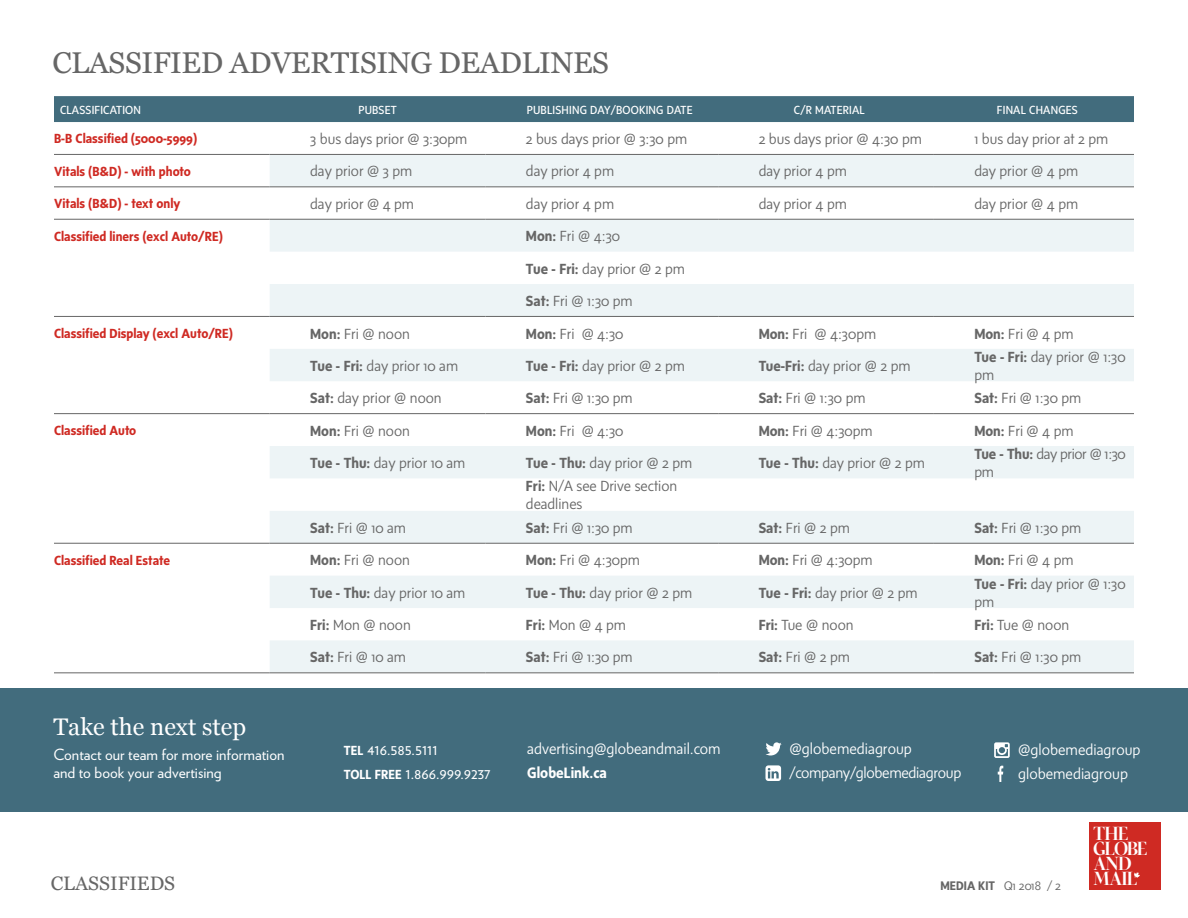
<style>
.page{position:relative;width:1188px;height:918px;background:#fff}
.page>*{position:absolute;margin:0;border:0;box-sizing:border-box;transform-origin:0 0}
.t1{font:30px "Georgia";letter-spacing:-.015em;color:#666}
.t2{font:24px "Georgia";color:#fff}
.t3{font:700 19.5px/15px "Pratt Fine";letter-spacing:-.05em;color:#fff}
.t4{font:19.5px "Georgia";color:#666}
.t5{font:15.3px/24px "Verlag";color:#fff}
.t6{font:300 15.3px/24px "G Msans";color:#fff}
.t7{font:300 15.3px/24px "G Msans";letter-spacing:-.02em;color:#fff}
.t8{font:700 15.3px "G Msans";color:#fff}
.t9{font:300 15px/18px "G Msans";color:#666}
.t10{font:300 15px/18px "G Msans";letter-spacing:-.025em;color:#666}
.t11{font:700 13.5px "G Msans";color:#cf2a23}
.t12{font:700 12.75px "G Msans";color:#666}
.t13{font:12px "G Msans";letter-spacing:.015em;color:#fff}
.s1{font-weight:700}
.s2{font-family:"G Msans";font-weight:700;font-size:13.5px}
.s3{font-weight:300}
</style>
<div class="page">
<div style="left:1089px;top:822px;width:72px;height:68px;background:#cf2a23"></div>
<svg style="left:1134px;top:872px;width:6px;height:6px"></svg>
<div style="left:0;top:688px;width:1188px;height:124px;background:#426c7d"></div>
<svg style="left:766px;top:742px;width:16px;height:14px"></svg>
<svg style="left:766px;top:765px;width:15px;height:16px"></svg>
<svg style="left:994px;top:742px;width:16px;height:16px"></svg>
<svg style="left:998px;top:766px;width:5px;height:16px"></svg>
<div style="left:54px;top:96px;width:1080px;height:26px;background:#426c7d"></div>
<svg style="left:270px;top:155px;width:864px;height:518px;fill:#edf4f6"></svg>
<hr style="left:54px;top:219px;width:216px;height:1px;background:#666">
<hr style="left:54px;top:316px;width:216px;height:1px;background:#666">
<hr style="left:54px;top:413px;width:216px;height:1px;background:#666">
<hr style="left:270px;top:413px;width:215px;height:1px;background:#666">
<hr style="left:485px;top:413px;width:233px;height:1px;background:#666">
<hr style="left:718px;top:413px;width:216px;height:1px;background:#666">
<hr style="left:934px;top:413px;width:200px;height:1px;background:#666">
<hr style="left:54px;top:543px;width:216px;height:1px;background:#666">
<hr style="left:54px;top:673px;width:216px;height:1px;background:#666">
<hr style="left:54px;top:187px;width:216px;height:1px;background:#666">
<hr style="left:54px;top:154px;width:216px;height:1px;background:#666">
<hr style="left:270px;top:673px;width:215px;height:1px;background:#666">
<hr style="left:485px;top:673px;width:233px;height:1px;background:#666">
<hr style="left:718px;top:673px;width:216px;height:1px;background:#666">
<hr style="left:934px;top:673px;width:200px;height:1px;background:#666">
<hr style="left:270px;top:543px;width:215px;height:1px;background:#666">
<hr style="left:485px;top:543px;width:233px;height:1px;background:#666">
<hr style="left:718px;top:543px;width:216px;height:1px;background:#666">
<hr style="left:934px;top:543px;width:200px;height:1px;background:#666">
<hr style="left:270px;top:316px;width:215px;height:1px;background:#666">
<hr style="left:485px;top:316px;width:233px;height:1px;background:#666">
<hr style="left:718px;top:316px;width:216px;height:1px;background:#666">
<hr style="left:934px;top:316px;width:200px;height:1px;background:#666">
<hr style="left:270px;top:187px;width:215px;height:1px;background:#666">
<hr style="left:485px;top:187px;width:233px;height:1px;background:#666">
<hr style="left:718px;top:187px;width:216px;height:1px;background:#666">
<hr style="left:934px;top:187px;width:200px;height:1px;background:#666">
<hr style="left:270px;top:219px;width:215px;height:1px;background:#666">
<hr style="left:485px;top:219px;width:233px;height:1px;background:#666">
<hr style="left:718px;top:219px;width:216px;height:1px;background:#666">
<hr style="left:934px;top:219px;width:200px;height:1px;background:#666">
<hr style="left:270px;top:154px;width:215px;height:1px;background:#666">
<hr style="left:485px;top:154px;width:233px;height:1px;background:#666">
<hr style="left:718px;top:154px;width:216px;height:1px;background:#666">
<hr style="left:934px;top:154px;width:200px;height:1px;background:#666">
<h1 class="t1" style="left:52px;top:41px;width:558px">CLASSIFIED ADVERTISING DEADLINES</h1>
<p class="t13" style="left:60px;top:103px;width:82px">CLASSIFICATION</p>
<p class="t13" style="left:358px;top:103px;width:40px">PUBSET</p>
<p class="t13" style="left:527px;top:103px;width:167px">PUBLISHING DAY/BOOKING DATE</p>
<p class="t13" style="left:794px;top:103px;width:72px">C/R MATERIAL</p>
<p class="t13" style="left:997px;top:103px;width:82px">FINAL CHANGES</p>
<p class="t11" style="left:54px;top:131px;width:145px">B-B Classified (5000-5999)</p>
<p class="t9" style="left:310px;top:130px;width:159px">3 bus days prior @ 3:30pm</p>
<p class="t9" style="left:526px;top:130px;width:163px">2 bus days prior @ 3:30 pm</p>
<p class="t9" style="left:759px;top:130px;width:165px">2 bus days prior @ 4:30 pm</p>
<p class="t9" style="left:974px;top:130px;width:135px">1 bus day prior at 2 pm</p>
<p class="t11" style="left:54px;top:164px;width:138px">Vitals (B&amp;D) - with photo</p>
<p class="t9" style="left:310px;top:162px;width:104px">day prior @ 3 pm</p>
<p class="t9" style="left:526px;top:162px;width:90px">day prior 4 pm</p>
<p class="t9" style="left:759px;top:162px;width:90px">day prior 4 pm</p>
<p class="t9" style="left:974px;top:162px;width:105px">day prior @ 4 pm</p>
<p class="t11" style="left:54px;top:196px;width:128px">Vitals (B&amp;D) - text only</p>
<p class="t9" style="left:310px;top:195px;width:105px">day prior @ 4 pm</p>
<p class="t9" style="left:526px;top:195px;width:90px">day prior 4 pm</p>
<p class="t9" style="left:759px;top:195px;width:90px">day prior 4 pm</p>
<p class="t9" style="left:974px;top:195px;width:105px">day prior @ 4 pm</p>
<p class="t11" style="left:54px;top:228px;width:170px">Classified liners (excl Auto/RE)</p>
<p class="t9" style="left:526px;top:220px;width:161px;line-height:32.2px"><span class="s1">Mon:</span> Fri @ 4:30<br><span class="s1">Tue - Fri:</span> day prior @ 2 pm<br><span class="s1">Sat:</span> Fri @ 1:30 pm</p>
<p class="t11" style="left:54px;top:326px;width:180px">Classified Display (excl Auto/RE)</p>
<p class="t9" style="left:310px;top:324px;width:101px"><span class="s1">Mon:</span> Fri @ noon</p>
<p class="t9" style="left:526px;top:324px;width:99px"><span class="s1">Mon:</span> Fri @ 4:30</p>
<p class="t9" style="left:759px;top:324px;width:119px"><span class="s1">Mon:</span> Fri @ 4:30pm</p>
<p class="t9" style="left:974px;top:324px;width:101px"><span class="s1">Mon:</span> Fri @ 4 pm</p>
<p class="t9" style="left:310px;top:357px;width:149px"><span class="s1">Tue - Fri:</span> day prior 10 am</p>
<p class="t9" style="left:526px;top:357px;width:161px"><span class="s1">Tue - Fri:</span> day prior @ 2 pm</p>
<p class="t9" style="left:759px;top:357px;width:154px"><span class="s1">Tue-Fri:</span> day prior @ 2 pm</p>
<p class="t9" style="left:974px;top:348px;width:153px"><span class="s1">Tue - Fri:</span> day prior @ 1:30 pm</p>
<p class="t9" style="left:310px;top:389px;width:133px"><span class="s1">Sat:</span> day prior @ noon</p>
<p class="t9" style="left:526px;top:389px;width:108px"><span class="s1">Sat:</span> Fri @ 1:30 pm</p>
<p class="t9" style="left:759px;top:389px;width:108px"><span class="s1">Sat:</span> Fri @ 1:30 pm</p>
<p class="t9" style="left:974px;top:389px;width:108px"><span class="s1">Sat:</span> Fri @ 1:30 pm</p>
<p class="t11" style="left:54px;top:423px;width:84px">Classified Auto</p>
<p class="t9" style="left:310px;top:422px;width:101px"><span class="s1">Mon:</span> Fri @ noon</p>
<p class="t9" style="left:526px;top:422px;width:99px"><span class="s1">Mon:</span> Fri @ 4:30</p>
<p class="t9" style="left:759px;top:422px;width:115px"><span class="s1">Mon:</span> Fri @ 4:30pm</p>
<p class="t9" style="left:974px;top:422px;width:101px"><span class="s1">Mon:</span> Fri @ 4 pm</p>
<p class="t9" style="left:310px;top:454px;width:157px"><span class="s1">Tue - Thu:</span> day prior 10 am</p>
<p class="t9" style="left:526px;top:454px;width:168px"><span class="s1">Tue - Thu:</span> day prior @ 2 pm</p>
<p class="t9" style="left:759px;top:454px;width:168px"><span class="s1">Tue - Thu:</span> day prior @ 2 pm</p>
<p class="t10" style="left:974px;top:445px;width:153px"><span class="s1">Tue - Thu:</span> day prior @ 1:30 pm</p>
<p class="t9" style="left:526px;top:477px;width:153px"><span class="s1">Fri:</span> N/A see Drive section deadlines</p>
<p class="t9" style="left:310px;top:519px;width:97px"><span class="s1">Sat:</span> Fri @ 10 am</p>
<p class="t9" style="left:526px;top:519px;width:108px"><span class="s1">Sat:</span> Fri @ 1:30 pm</p>
<p class="t9" style="left:759px;top:519px;width:93px"><span class="s1">Sat:</span> Fri @ 2 pm</p>
<p class="t9" style="left:974px;top:519px;width:108px"><span class="s1">Sat:</span> Fri @ 1:30 pm</p>
<p class="t11" style="left:54px;top:552px;width:118px">Classified Real Estate</p>
<p class="t9" style="left:310px;top:551px;width:101px"><span class="s1">Mon:</span> Fri @ noon</p>
<p class="t9" style="left:526px;top:551px;width:116px"><span class="s1">Mon:</span> Fri @ 4:30pm</p>
<p class="t9" style="left:759px;top:551px;width:115px"><span class="s1">Mon:</span> Fri @ 4:30pm</p>
<p class="t9" style="left:974px;top:551px;width:101px"><span class="s1">Mon:</span> Fri @ 4 pm</p>
<p class="t9" style="left:310px;top:584px;width:157px"><span class="s1">Tue - Thu:</span> day prior 10 am</p>
<p class="t9" style="left:526px;top:584px;width:168px"><span class="s1">Tue - Thu:</span> day prior @ 2 pm</p>
<p class="t9" style="left:759px;top:584px;width:161px"><span class="s1">Tue - Fri:</span> day prior @ 2 pm</p>
<p class="t9" style="left:974px;top:575px;width:153px"><span class="s1">Tue - Fri:</span> day prior @ 1:30 pm</p>
<p class="t9" style="left:310px;top:616px;width:102px"><span class="s1">Fri:</span> Mon @ noon</p>
<p class="t9" style="left:526px;top:616px;width:102px"><span class="s1">Fri:</span> Mon @ 4 pm</p>
<p class="t9" style="left:759px;top:616px;width:96px"><span class="s1">Fri:</span> Tue @ noon</p>
<p class="t9" style="left:974px;top:616px;width:96px"><span class="s1">Fri:</span> Tue @ noon</p>
<p class="t9" style="left:310px;top:648px;width:97px"><span class="s1">Sat:</span> Fri @ 10 am</p>
<p class="t9" style="left:526px;top:648px;width:108px"><span class="s1">Sat:</span> Fri @ 1:30 pm</p>
<p class="t9" style="left:759px;top:648px;width:93px"><span class="s1">Sat:</span> Fri @ 2 pm</p>
<p class="t9" style="left:974px;top:648px;width:108px"><span class="s1">Sat:</span> Fri @ 1:30 pm</p>
<h2 class="t2" style="left:53px;top:709px;width:194px">Take the next step</h2>
<p class="t5" style="left:53px;top:745px;width:233px;line-height:18px">Contact our team for more information and to book your advertising</p>
<h3 class="t4" style="left:51px;top:869px;width:126px">CLASSIFIEDS</h3>
<p class="t5" style="left:344px;top:736px;width:148px"><span class="s2">TEL</span> 416.585.5111<br><span class="s2">TOLL FREE</span> 1.866.999.9237</p>
<p class="t6" style="left:527px;top:737px;width:195px">advertising@globeandmail.com</p>
<p class="t8" style="left:527px;top:764px;width:81px">GlobeLink.ca</p>
<p class="t7" style="left:790px;top:737px;width:173px">@globemediagroup /company/globemediagroup</p>
<p class="t6" style="left:1018px;top:738px;width:124px">@globemediagroup globemediagroup</p>
<p class="t12" style="left:941px;top:878px;width:122px">MEDIA KIT <span class="s3">Q1 2018 / 2</span></p>
<h3 class="t3" style="left:1093px;top:826px;width:56px">THE<br>GLOBE<br>AND</h3>
<h3 class="t3" style="left:1094px;top:871px;width:46px">MAIL</h3>
</div>
